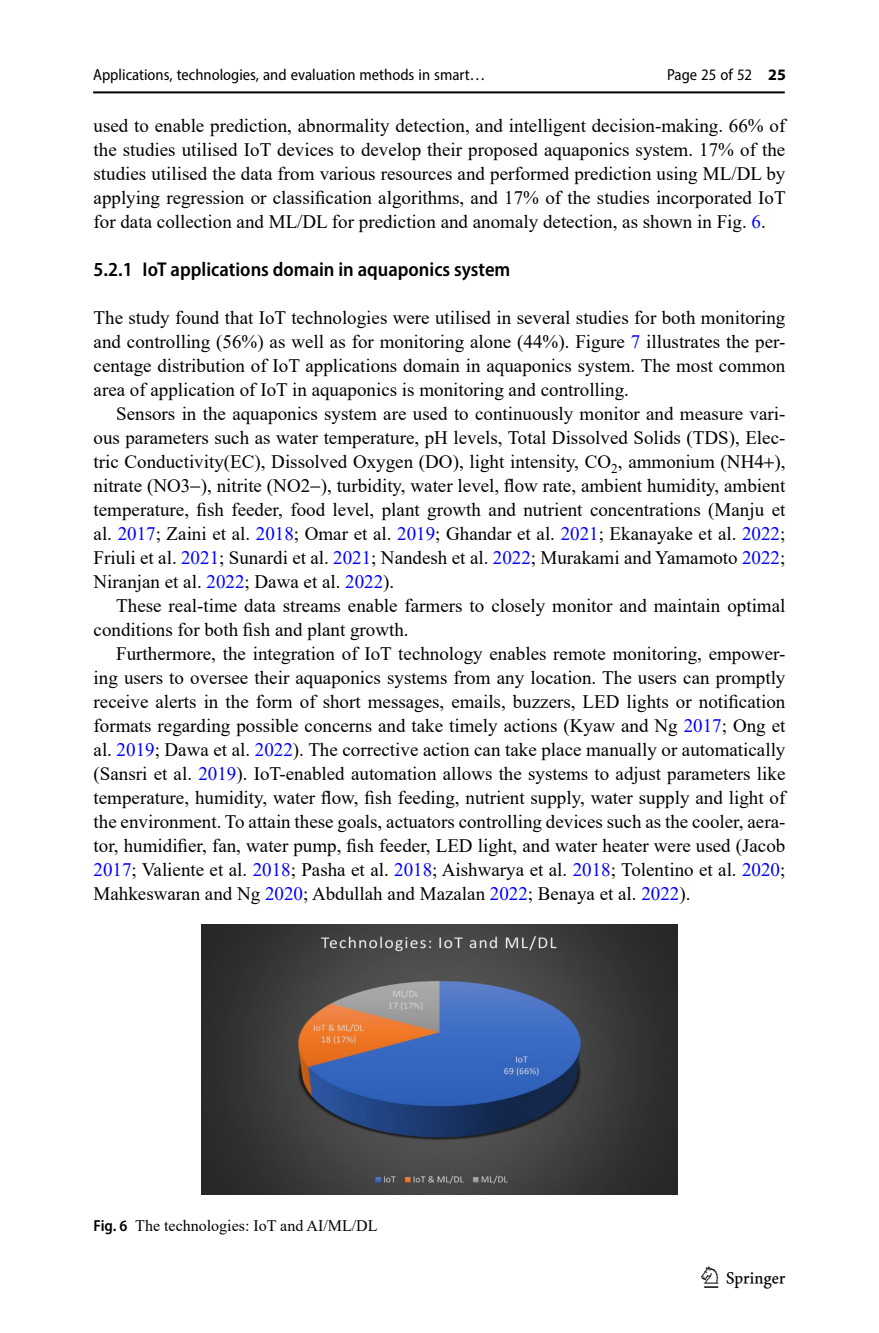
<style>
.page{position:relative;width:879px;height:1333px;background:#fff}
.page>*{position:absolute;margin:0;border:0;box-sizing:border-box;transform-origin:0 0}
.t1{font:30px "Springnew";color:#000}
.Head_3{font:600 semi-condensed 20px "Myriad Pro";color:#000}
.Body_Text_Indent{font:19px/24px "Times New Roman";color:#000;text-align:justify}
.Body_Text{font:19px/24px "Times New Roman";color:#000;text-align:justify}
.t2{font:semi-condensed 16px "Myriad Pro";color:#000}
.Figure_Caption{font:16px "Times New Roman";color:#000}
.s1{font-weight:700;font-stretch:normal}
.s2{color:#00f}
.s3{font-family:"Myriad Pro";font-weight:600;font-stretch:semi-condensed}
</style>
<div class="page">
<hr style="left:93px;top:91px;width:692px;height:2px;background:#000">
<img style="left:201px;top:924px;width:477px;height:270px">
<p class="t2" style="left:667px;top:65px;width:120px">Page 25 of 52 <span class="s1">25</span></p>
<p class="t2" style="left:93px;top:65px;width:394px">Applications, technologies, and evaluation methods in smart…</p>
<p class="Body_Text_Indent" style="left:94px;top:113px;width:694px">used to enable prediction, abnormality detection, and intelligent decision-making. 66% of the studies utilised IoT devices to develop their proposed aquaponics system. 17% of the studies utilised the data from various resources and performed prediction using ML/DL by applying regression or classification algorithms, and 17% of the studies incorporated IoT for data collection and ML/DL for prediction and anomaly detection, as shown in Fig. <span class="s2">6</span>.</p>
<p class="Head_3" style="left:94px;top:256px;width:418px">5.2.1 IoT applications domain in aquaponics system</p>
<p class="Body_Text" style="left:94px;top:305px;width:693px">The study found that IoT technologies were utilised in several studies for both monitoring and controlling (56%) as well as for monitoring alone (44%). Figure <span class="s2">7</span> illustrates the per&shy;centage distribution of IoT applications domain in aquaponics system. The most common area of application of IoT in aquaponics is monitoring and controlling.</p>
<p class="Body_Text_Indent" style="left:94px;top:401px;width:693px;text-indent:23px">Sensors in the aquaponics system are used to continuously monitor and measure vari&shy;ous parameters such as water temperature, pH levels, Total Dissolved Solids (TDS), Elec&shy;tric Conductivity(EC), Dissolved Oxygen (DO), light intensity, CO<sub>2</sub>, ammonium (NH4 ), nitrate (NO3−), nitrite (NO2−), turbidity, water level, flow rate, ambient humidity, ambient temperature, fish feeder, food level, plant growth and nutrient concentrations (Manju et al. <span class="s2">2017</span>; Zaini et al. <span class="s2">2018</span>; Omar et al. <span class="s2">2019</span>; Ghandar et al. <span class="s2">2021</span>; Ekanayake et al. <span class="s2">2022</span>; Friuli et al. <span class="s2">2021</span>; Sunardi et al. <span class="s2">2021</span>; Nandesh et al. <span class="s2">2022</span>; Murakami and Yamamoto <span class="s2">2022</span>; Niranjan et al. <span class="s2">2022</span>; Dawa et al. <span class="s2">2022</span>).</p>
<p class="Body_Text_Indent" style="left:94px;top:593px;width:693px;text-indent:23px">These real-time data streams enable farmers to closely monitor and maintain optimal conditions for both fish and plant growth.</p>
<p class="Body_Text_Indent" style="left:94px;top:641px;width:693px;text-indent:23px">Furthermore, the integration of IoT technology enables remote monitoring, empower&shy;ing users to oversee their aquaponics systems from any location. The users can promptly receive alerts in the form of short messages, emails, buzzers, LED lights or notification formats regarding possible concerns and take timely actions (Kyaw and Ng <span class="s2">2017</span>; Ong et al. <span class="s2">2019</span>; Dawa et al. <span class="s2">2022</span>). The corrective action can take place manually or automatically (Sansri et al. <span class="s2">2019</span>). IoT-enabled automation allows the systems to adjust parameters like temperature, humidity, water flow, fish feeding, nutrient supply, water supply and light of the environment. To attain these goals, actuators controlling devices such as the cooler, aera&shy;tor, humidifier, fan, water pump, fish feeder, LED light, and water heater were used (Jacob <span class="s2">2017</span>; Valiente et al. <span class="s2">2018</span>; Pasha et al. <span class="s2">2018</span>; Aishwarya et al. <span class="s2">2018</span>; Tolentino et al. <span class="s2">2020</span>; Mahkeswaran and Ng <span class="s2">2020</span>; Abdullah and Mazalan <span class="s2">2022</span>; Benaya et al. <span class="s2">2022</span>).</p>
<p class="Figure_Caption" style="left:94px;top:1214px;width:286px"><span class="s3">Fig. 6</span> The technologies: IoT and AI/ML/DL</p>
<h1 class="t1" style="left:704px;top:1260px;width:83px">1 3</h1>
</div>
